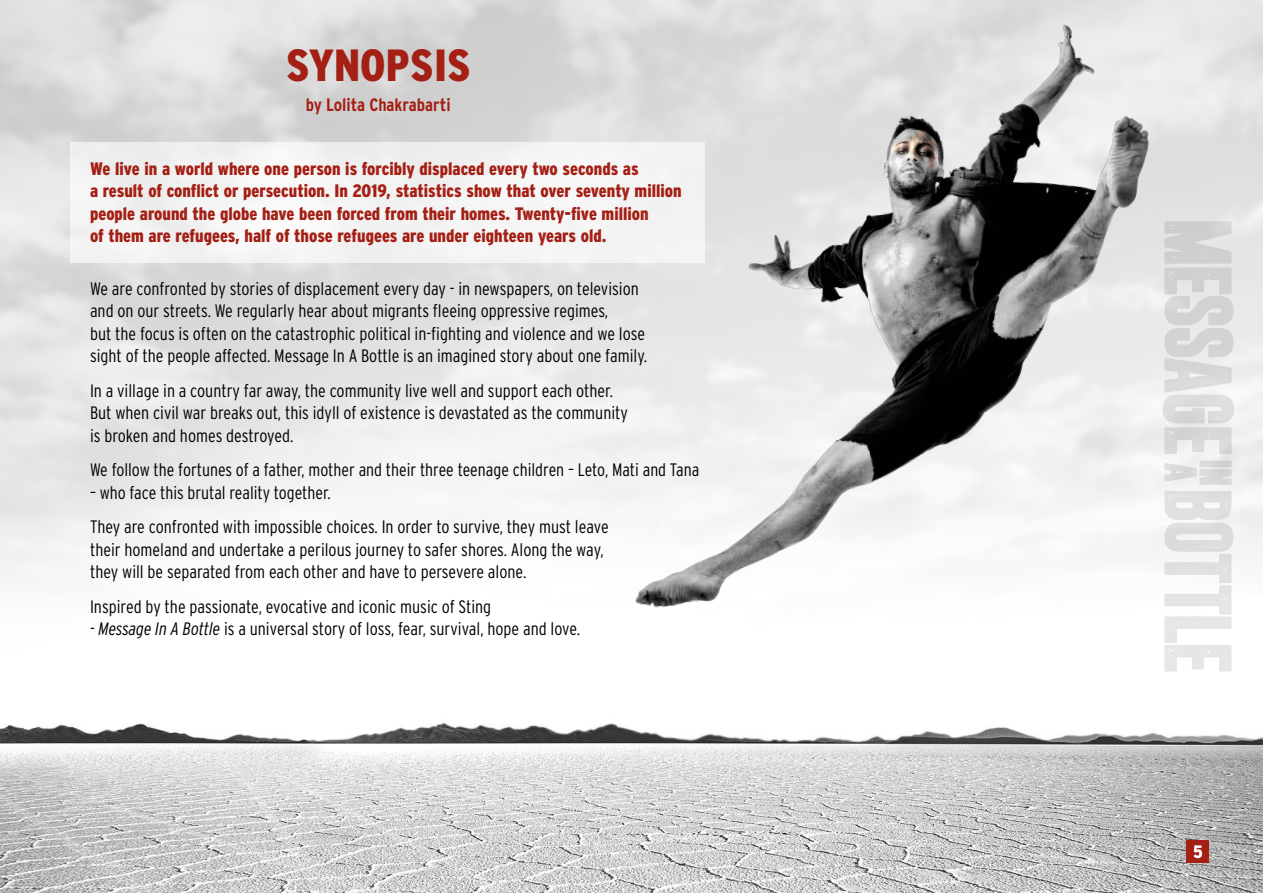
<style>
.page{position:relative;width:1263px;height:893px;background:#fff}
.page>*{position:absolute;margin:0;border:0;box-sizing:border-box;transform-origin:0 0}
.t1{font:900 45px "Interstate Condensed";color:#a41f14}
.t2{font:300 18px/22.5px "Interstate Condensed";color:#000}
.t3{font:900 18px/22.5px "Interstate Condensed";color:#a41f14}
.t4{font:700 18px "Interstate Condensed";color:#a41f14}
.t5{font:900 18px "Interstate Condensed";color:#fff}
.s1{font-style:italic}
</style>
<div class="page">
<img style="left:0;top:721px;width:1263px;height:172px">
<img style="left:631px;top:6px;width:531px;height:602px">
<div style="left:1186px;top:840px;width:23px;height:23px;background:#a41f14"></div>
<div style="left:70px;top:143px;width:635px;height:120px;background:#f4f4f4"></div>
<svg style="left:1164px;top:491px;width:69px;height:180px"></svg>
<svg style="left:1164px;top:461px;width:67px;height:24px"></svg>
<svg style="left:1162px;top:221px;width:72px;height:233px;background:#dbdbdb"></svg>
<h1 class="t1" style="left:286px;top:40px;width:186px">SYNOPSIS</h1>
<p class="t4" style="left:306px;top:95px;width:146px">by Lolita Chakrabarti</p>
<p class="t3" style="left:90px;top:157px;width:593px">We live in a world where one person is forcibly displaced every two seconds as<br>a result of conflict or persecution. In 2019, statistics show that over seventy million people around the globe have been forced from their homes. Twenty-five million<br>of them are refugees, half of those refugees are under eighteen years old.</p>
<p class="t2" style="left:90px;top:277px;width:559px">We are confronted by stories of displacement every day - in newspapers, on television and on our streets. We regularly hear about migrants fleeing oppressive regimes,<br>but the focus is often on the catastrophic political in-fighting and violence and we lose sight of the people affected. Message In A Bottle is an imagined story about one family.</p>
<p class="t2" style="left:90px;top:379px;width:539px">In a village in a country far away, the community live well and support each other.<br>But when civil war breaks out, this idyll of existence is devastated as the community is broken and homes destroyed.</p>
<p class="t2" style="left:90px;top:459px;width:611px">We follow the fortunes of a father, mother and their three teenage children – Leto, Mati and Tana</p>
<p class="t2" style="left:90px;top:475px;width:520px;line-height:34.5px">– who face this brutal reality together.<br>They are confronted with impossible choices. In order to survive, they must leave</p>
<p class="t2" style="left:90px;top:538px;width:515px">their homeland and undertake a perilous journey to safer shores. Along the way, they will be separated from each other and have to persevere alone.</p>
<p class="t2" style="left:90px;top:595px;width:403px">Inspired by the passionate, evocative and iconic music of Sting</p>
<p class="t2" style="left:90px;top:618px;width:492px">- <span class="s1">Message In A Bottle</span> is a universal story of loss, fear, survival, hope and love.</p>
<p class="t5" style="left:1193px;top:841px;width:11px">5</p>
</div>
